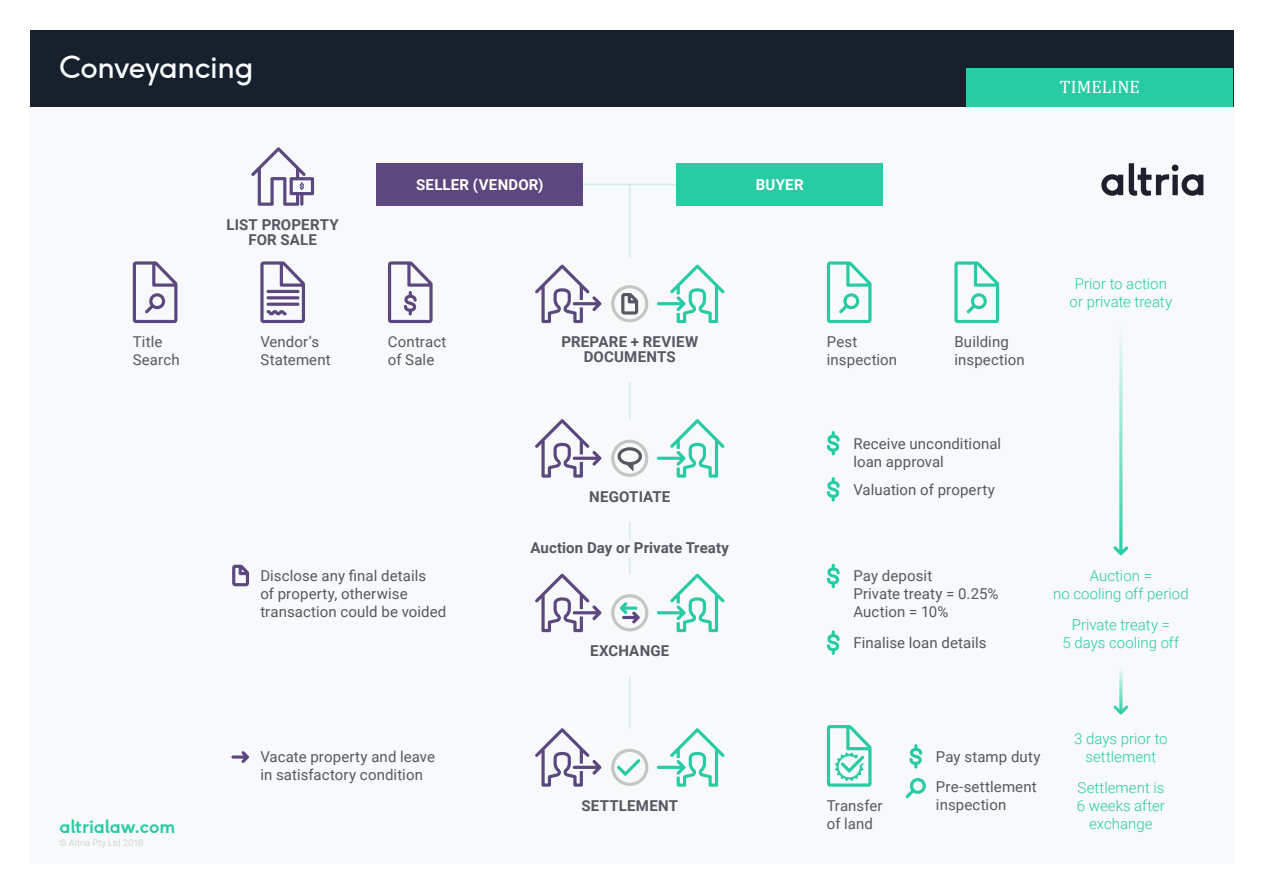
<style>
.page{position:relative;width:1263px;height:893px;background:#fff}
.page>*{position:absolute;margin:0;border:0;box-sizing:border-box;transform-origin:0 0}
.t1{font:30px "F37 Ginger";letter-spacing:-.015em;color:#fff}
.Body_Copy{font:700 18px "F37 Ginger";letter-spacing:-.01em;color:#27cba4}
.t2{font:18px "Cambria";color:#fff}
.Body_Copy-2{font:15px/18px "Roboto";letter-spacing:.005em;color:#555861}
.Body_Copy-3{font:300 15px/18px "Roboto";color:#27cba4;text-align:center}
.Body_Copy-4{font:700 15px/15px "Roboto";letter-spacing:.01em;color:#555861;text-align:center}
.Body_Copy-5{font:700 15px "Roboto";letter-spacing:.02em;color:#fff}
.Body_Copy-6{font:300 9px "Roboto";letter-spacing:.02em;color:#c4c5c5}
</style>
<div class="page">
<div style="left:30px;top:30px;width:1203px;height:833px;background:#f7f9fa"></div>
<div style="left:30px;top:30px;width:1203px;height:76px;background:#17202d"></div>
<div style="left:967px;top:68px;width:266px;height:38px;background:#27cba4"></div>
<svg style="left:1101px;top:174px;width:22px;height:22px"></svg>
<svg style="left:1129px;top:163px;width:74px;height:33px"></svg>
<svg style="left:827px;top:261px;width:44px;height:62px"></svg>
<hr style="left:629px;top:184px;width:1px;height:73px;background:#d0ece9">
<hr style="left:629px;top:382px;width:1px;height:38px;background:#d0ece9">
<hr style="left:629px;top:676px;width:1px;height:52px;background:#d0ece9">
<svg style="left:629px;top:522px;width:1px;height:18px"></svg>
<svg style="left:629px;top:557px;width:1px;height:17px"></svg>
<svg style="left:260px;top:261px;width:45px;height:62px"></svg>
<hr style="left:267px;top:290px;width:32px;height:3px;background:#5c477f;border-radius:2px">
<hr style="left:267px;top:296px;width:32px;height:3px;background:#5c477f;border-radius:2px">
<hr style="left:267px;top:303px;width:32px;height:3px;background:#5c477f;border-radius:2px">
<svg style="left:1113px;top:336px;width:15px;height:219px"></svg>
<svg style="left:1113px;top:669px;width:15px;height:46px"></svg>
<svg style="left:827px;top:725px;width:44px;height:62px"></svg>
<svg style="left:251px;top:147px;width:63px;height:59px"></svg>
<hr style="left:570px;top:184px;width:121px;height:1px;background:#d0ece9">
<svg style="left:657px;top:264px;width:68px;height:59px"></svg>
<svg style="left:535px;top:264px;width:66px;height:59px"></svg>
<svg style="left:657px;top:728px;width:68px;height:59px"></svg>
<svg style="left:535px;top:728px;width:66px;height:59px"></svg>
<svg style="left:657px;top:573px;width:68px;height:59px"></svg>
<svg style="left:535px;top:573px;width:66px;height:59px"></svg>
<svg style="left:657px;top:419px;width:68px;height:59px"></svg>
<svg style="left:535px;top:419px;width:66px;height:59px"></svg>
<svg style="left:133px;top:261px;width:44px;height:62px"></svg>
<svg style="left:954px;top:261px;width:45px;height:62px"></svg>
<svg style="left:611px;top:594px;width:38px;height:37px"></svg>
<svg style="left:231px;top:751px;width:18px;height:12px"></svg>
<svg style="left:611px;top:748px;width:37px;height:38px"></svg>
<svg style="left:611px;top:439px;width:38px;height:38px"></svg>
<svg style="left:611px;top:285px;width:38px;height:37px"></svg>
<svg style="left:232px;top:565px;width:17px;height:21px"></svg>
<svg style="left:388px;top:261px;width:45px;height:62px"></svg>
<div style="left:377px;top:163px;width:206px;height:43px;background:#5c477f"></div>
<div style="left:677px;top:163px;width:206px;height:43px;background:#27cba4"></div>
<svg style="left:827px;top:431px;width:13px;height:24px"></svg>
<svg style="left:827px;top:477px;width:13px;height:25px"></svg>
<svg style="left:827px;top:564px;width:13px;height:24px"></svg>
<svg style="left:827px;top:630px;width:13px;height:25px"></svg>
<svg style="left:906px;top:778px;width:20px;height:20px"></svg>
<svg style="left:909px;top:744px;width:13px;height:25px"></svg>
<p class="t1" style="left:60px;top:48px;width:195px">Conveyancing</p>
<p class="t2" style="left:1060px;top:76px;width:82px">TIMELINE</p>
<p class="Body_Copy-4" style="left:226px;top:216px;width:114px">LIST PROPERTY<br>FOR SALE</p>
<p class="Body_Copy-5" style="left:416px;top:174px;width:129px">SELLER (VENDOR)</p>
<p class="Body_Copy-5" style="left:756px;top:174px;width:49px">BUYER</p>
<p class="Body_Copy-2" style="left:133px;top:332px;width:48px">Title<br>Search</p>
<p class="Body_Copy-2" style="left:827px;top:332px;width:72px">Pest inspection</p>
<p class="Body_Copy-2" style="left:260px;top:332px;width:72px">Vendor’s<br>Statement</p>
<p class="Body_Copy-2" style="left:954px;top:332px;width:72px">Building inspection</p>
<p class="Body_Copy-2" style="left:388px;top:332px;width:60px">Contract of Sale</p>
<p class="Body_Copy-4" style="left:561px;top:334px;width:138px">PREPARE + REVIEW<br>DOCUMENTS</p>
<p class="Body_Copy-2" style="left:260px;top:567px;width:187px">Disclose any final details<br>of property, otherwise transaction could be voided</p>
<p class="Body_Copy-4" style="left:589px;top:488px;width:82px">NEGOTIATE</p>
<p class="Body_Copy-4" style="left:530px;top:540px;width:200px">Auction Day or Private Treaty</p>
<p class="Body_Copy-4" style="left:590px;top:643px;width:81px">EXCHANGE</p>
<p class="Body_Copy-2" style="left:853px;top:434px;width:149px">Receive unconditional loan approval</p>
<p class="Body_Copy-2" style="left:853px;top:480px;width:143px">Valuation of property</p>
<p class="Body_Copy-2" style="left:853px;top:567px;width:147px">Pay deposit<br>Private treaty = 0.25%<br>Auction = 10%</p>
<p class="Body_Copy-2" style="left:853px;top:633px;width:134px">Finalise loan details</p>
<p class="Body_Copy-3" style="left:1069px;top:274px;width:104px">Prior to action or private treaty</p>
<p class="Body_Copy-3" style="left:1053px;top:567px;width:137px">Auction =<br>no cooling off period</p>
<p class="Body_Copy-3" style="left:1062px;top:615px;width:118px">Private treaty =<br>5 days cooling off</p>
<p class="Body_Copy" style="left:60px;top:815px;width:117px">altrialaw.com</p>
<p class="Body_Copy-6" style="left:60px;top:837px;width:85px">© Altria Pty Ltd 2018</p>
<p class="Body_Copy-2" style="left:260px;top:747px;width:176px">Vacate property and leave in satisfactory condition</p>
<p class="Body_Copy-4" style="left:581px;top:797px;width:98px">SETTLEMENT</p>
<p class="Body_Copy-2" style="left:827px;top:796px;width:57px">Transfer of land</p>
<p class="Body_Copy-2" style="left:936px;top:747px;width:106px">Pay stamp duty</p>
<p class="Body_Copy-2" style="left:936px;top:777px;width:102px">Pre-settlement inspection</p>
<p class="Body_Copy-3" style="left:1074px;top:729px;width:95px">3 days prior to settlement</p>
<p class="Body_Copy-3" style="left:1077px;top:778px;width:89px">Settlement is<br>6 weeks after exchange</p>
</div>
